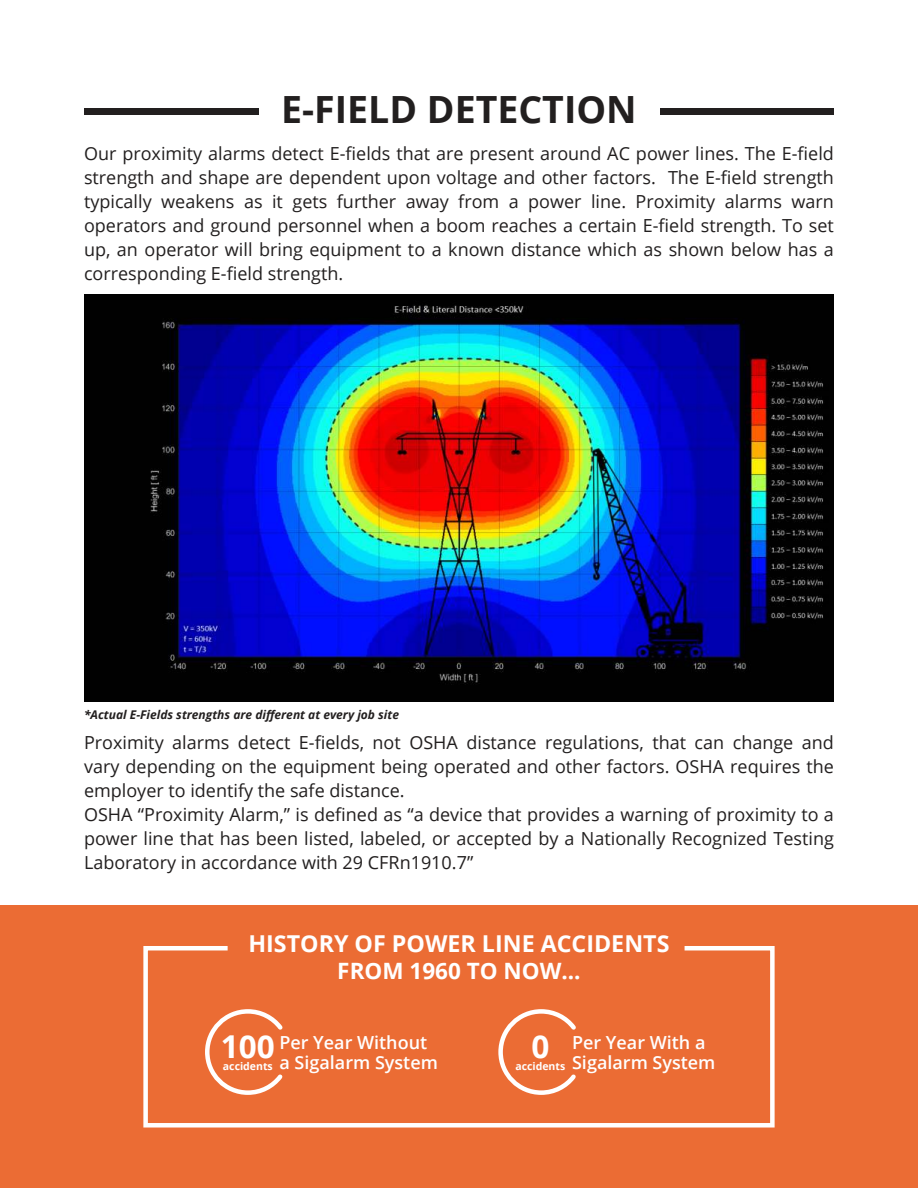
<style>
.page{position:relative;width:918px;height:1188px;background:#fff}
.page>*{position:absolute;margin:0;border:0;box-sizing:border-box;transform-origin:0 0}
.t1{font:700 37.5px "Open Sans";color:#221f1f}
.t2{font:700 31.5px "Open Sans";color:#fff}
.t3{font:700 23.25px "Open Sans";color:#fff}
.t4{font:700 22.5px "Open Sans";color:#fff}
.t5{font:18px/24px "Open Sans";color:#221f1f;text-align:justify}
.t6{font:600 18px/19.5px "Open Sans";color:#fff}
.t7{font:italic 700 12px "Open Sans";color:#221f1f}
.t8{font:700 10.5px "Open Sans";color:#fff}
</style>
<div class="page">
<div style="left:0;top:906px;width:918px;height:282px;background:#eb6c34"></div>
<svg style="left:143px;top:946px;width:632px;height:182px"></svg>
<div style="left:661px;top:108px;width:173px;height:7px;background:#221f1f"></div>
<div style="left:84px;top:108px;width:175px;height:7px;background:#221f1f"></div>
<img style="left:84px;top:294px;width:750px;height:408px">
<svg style="left:203px;top:1007px;width:84px;height:90px"></svg>
<svg style="left:496px;top:1007px;width:84px;height:90px"></svg>
<h1 class="t1" style="left:281px;top:94px;width:357px">E-FIELD DETECTION</h1>
<p class="t5" style="left:84px;top:141px;width:751px">Our proximity alarms detect E-fields that are present around AC power lines. The E-field strength and shape are dependent upon voltage and other factors. The E-field strength typically weakens as it gets further away from a power line. Proximity alarms warn operators and ground personnel when a boom reaches a certain E-field strength. To set up, an operator will bring equipment to a known distance which as shown below has a corresponding E-field strength.</p>
<p class="t7" style="left:84px;top:706px;width:317px">*Actual E-Fields strengths are different at every job site</p>
<p class="t5" style="left:84px;top:730px;width:751px;text-align:left">Proximity alarms detect E-fields, not OSHA distance regulations, that can change and vary depending on the equipment being operated and other factors. OSHA requires the employer to identify the safe distance.<br>OSHA “Proximity Alarm,” is defined as “a device that provides a warning of proximity to a power line that has been listed, labeled, or accepted by a Nationally Recognized Testing Laboratory in accordance with 29 CFRn1910.7”</p>
<p class="t3" style="left:248px;top:934px;width:423px">HISTORY OF POWER LINE ACCIDENTS</p>
<p class="t4" style="left:337px;top:962px;width:245px">FROM 1960 TO NOW...</p>
<h2 class="t2" style="left:221px;top:1034px;width:55px">100</h2>
<p class="t8" style="left:223px;top:1062px;width:51px">accidents</p>
<p class="t6" style="left:279px;top:1035px;width:160px">Per Year Without a Sigalarm System</p>
<h2 class="t2" style="left:531px;top:1034px;width:19px">0</h2>
<p class="t8" style="left:515px;top:1062px;width:51px">accidents</p>
<p class="t6" style="left:572px;top:1035px;width:145px">Per Year With a<br>Sigalarm System</p>
</div>
